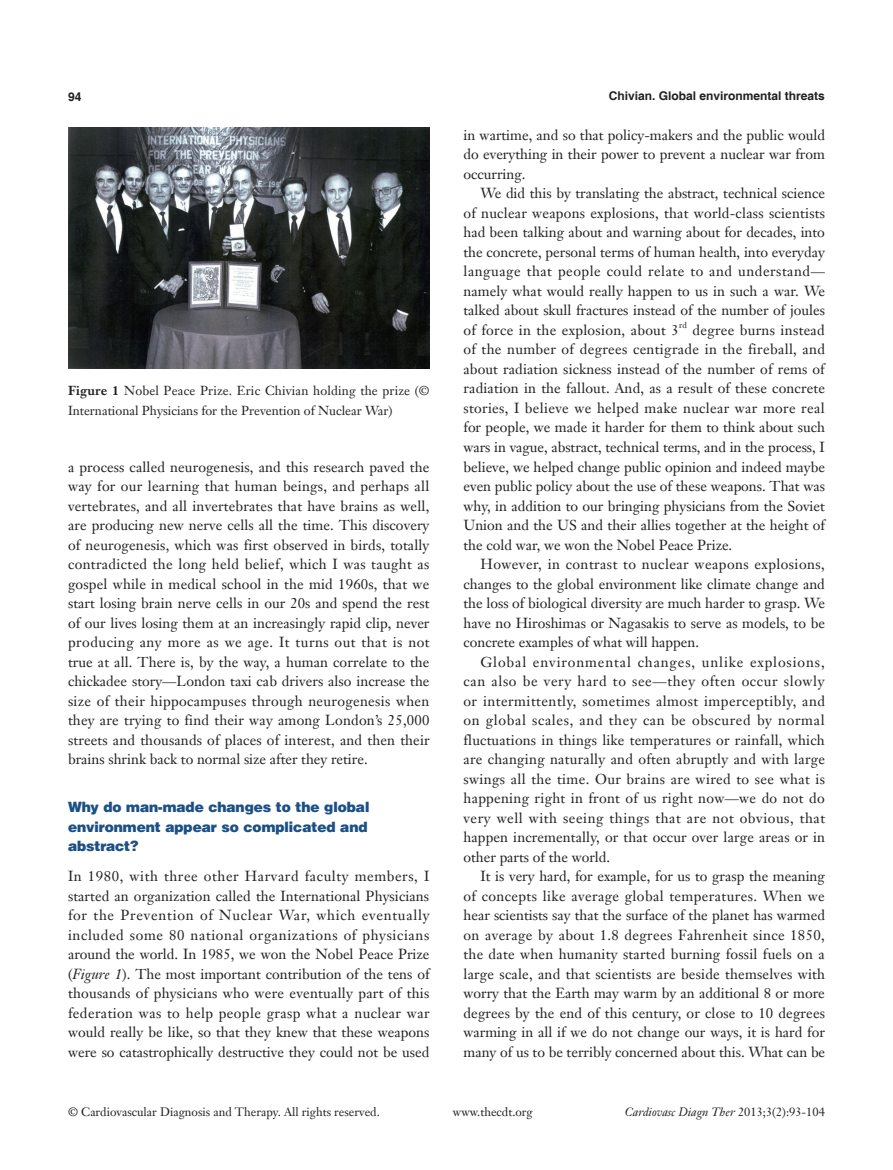
<style>
.page{position:relative;width:893px;height:1170px;background:#fff}
.page>*{position:absolute;margin:0;border:0;box-sizing:border-box;transform-origin:0 0}
.t1{font:14.25px/19.5px "Janson Text LT";color:#231f20;text-align:justify}
.t2{font:900 14.25px/19.5px "Helvetica";color:#1c5085}
.t3{font:12.75px/19.5px "Janson Text LT";color:#231f20}
.t4{font:12px "Janson Text LT";color:#231f20}
.t5{font:700 12px "Helvetica";color:#231f20}
.t6{font:italic 12px "Janson Text LT";color:#231f20}
.t7{font:8.25px "Janson Text LT";color:#231f20}
.s1{font-weight:700}
.s2{font-style:italic}
.s3{font-style:normal}
</style>
<div class="page">
<img style="left:68px;top:128px;width:361px;height:240px">
<p class="t5" style="left:68px;top:89px;width:15px">94</p>
<p class="t5" style="left:609px;top:88px;width:218px">Chivian. Global environmental threats</p>
<p class="t3" style="left:68px;top:381px;width:363px"><span class="s1">Figure 1</span> Nobel Peace Prize. Eric Chivian holding the prize (©<br>International Physicians for the Prevention of Nuclear War)</p>
<p class="t1" style="left:68px;top:457px;width:363px">a process called neurogenesis, and this research paved the way for our learning that human beings, and perhaps all vertebrates, and all invertebrates that have brains as well, are producing new nerve cells all the time. This discovery of neurogenesis, which was first observed in birds, totally contradicted the long held belief, which I was taught as gospel while in medical school in the mid 1960s, that we start losing brain nerve cells in our 20s and spend the rest of our lives losing them at an increasingly rapid clip, never producing any more as we age. It turns out that is not true at all. There is, by the way, a human correlate to the chickadee story—London taxi cab drivers also increase the size of their hippocampuses through neurogenesis when they are trying to find their way among London’s 25,000 streets and thousands of places of interest, and then their brains shrink back to normal size after they retire.</p>
<p class="t2" style="left:68px;top:797px;width:303px">Why do man-made changes to the global environment appear so complicated and abstract?</p>
<p class="t1" style="left:68px;top:866px;width:363px">In 1980, with three other Harvard faculty members, I started an organization called the International Physicians for the Prevention of Nuclear War, which eventually included some 80 national organizations of physicians around the world. In 1985, we won the Nobel Peace Prize (<span class="s2">Figure 1</span>). The most important contribution of the tens of thousands of physicians who were eventually part of this federation was to help people grasp what a nuclear war would really be like, so that they knew that these weapons were so catastrophically destructive they could not be used</p>
<p class="t1" style="left:463px;top:125px;width:363px">in wartime, and so that policy-makers and the public would do everything in their power to prevent a nuclear war from occurring.</p>
<p class="t1" style="left:463px;top:183px;width:363px;text-indent:17px">We did this by translating the abstract, technical science of nuclear weapons explosions, that world-class scientists had been talking about and warning about for decades, into the concrete, personal terms of human health, into everyday language that people could relate to and understand— namely what would really happen to us in such a war. We talked about skull fractures instead of the number of joules of force in the explosion, about 3</p>
<p class="t7" style="left:679px;top:320px;width:9px">rd</p>
<p class="t1" style="left:463px;top:320px;width:363px;text-indent:229px">degree burns instead of the number of degrees centigrade in the fireball, and about radiation sickness instead of the number of rems of radiation in the fallout. And, as a result of these concrete stories, I believe we helped make nuclear war more real for people, we made it harder for them to think about such wars in vague, abstract, technical terms, and in the process, I believe, we helped change public opinion and indeed maybe even public policy about the use of these weapons. That was why, in addition to our bringing physicians from the Soviet Union and the US and their allies together at the height of the cold war, we won the Nobel Peace Prize.</p>
<p class="t1" style="left:463px;top:554px;width:363px;text-indent:17px">However, in contrast to nuclear weapons explosions, changes to the global environment like climate change and the loss of biological diversity are much harder to grasp. We have no Hiroshimas or Nagasakis to serve as models, to be concrete examples of what will happen.</p>
<p class="t1" style="left:463px;top:651px;width:363px;text-indent:17px">Global environmental changes, unlike explosions, can also be very hard to see—they often occur slowly or intermittently, sometimes almost imperceptibly, and on global scales, and they can be obscured by normal fluctuations in things like temperatures or rainfall, which are changing naturally and often abruptly and with large swings all the time. Our brains are wired to see what is happening right in front of us right now—we do not do very well with seeing things that are not obvious, that happen incrementally, or that occur over large areas or in other parts of the world.</p>
<p class="t1" style="left:463px;top:866px;width:363px;text-indent:17px">It is very hard, for example, for us to grasp the meaning of concepts like average global temperatures. When we hear scientists say that the surface of the planet has warmed on average by about 1.8 degrees Fahrenheit since 1850, the date when humanity started burning fossil fuels on a large scale, and that scientists are beside themselves with worry that the Earth may warm by an additional 8 or more degrees by the end of this century, or close to 10 degrees warming in all if we do not change our ways, it is hard for many of us to be terribly concerned about this. What can be</p>
<p class="t4" style="left:68px;top:1104px;width:313px">© Cardiovascular Diagnosis and Therapy. All rights reserved.</p>
<p class="t4" style="left:453px;top:1104px;width:81px">www.thecdt.org</p>
<p class="t6" style="left:625px;top:1104px;width:202px">Cardiovasc Diagn Ther <span class="s3">2013;3(2):93-104</span></p>
</div>
